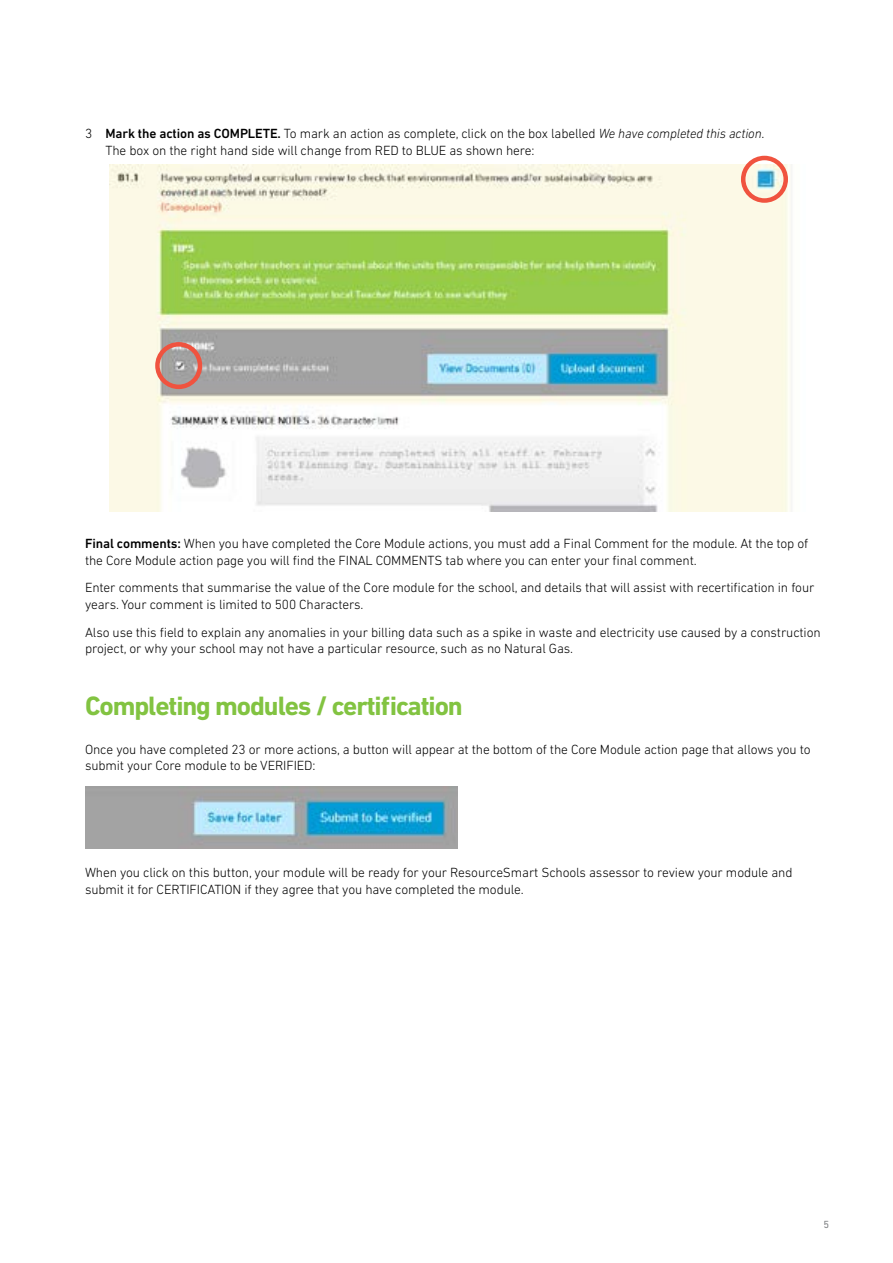
<style>
.page{position:relative;width:893px;height:1263px;background:#fff}
.page>*{position:absolute;margin:0;border:0;box-sizing:border-box;transform-origin:0 0}
.Heading_1{font:700 27px "DIN Next LT Pro";letter-spacing:-.04em;color:#82c341}
.Body_Copy{font:300 13.5px/16.8px "DIN Next LT Pro";letter-spacing:-.01em;color:#000}
.Body_Copy_Bullet{font:300 13.5px/16.8px "DIN Next LT Pro";letter-spacing:-.01em;color:#000}
.pg{font:10.5px "DIN Next LT Pro";color:#808285}
.s1{font-weight:500}
.s2{font-style:italic}
</style>
<div class="page">
<img style="left:109px;top:165px;width:683px;height:346px">
<img style="left:85px;top:786px;width:372px;height:63px">
<div style="left:741px;top:156px;width:47px;height:47px;border:4px solid #f0533f;border-radius:50%"></div>
<div style="left:155px;top:342px;width:47px;height:47px;border:4px solid #f0533f;border-radius:50%"></div>
<p class="Body_Copy_Bullet" style="left:105px;top:125px;width:661px;text-indent:-20px">3 <span class="s1">Mark the action as COMPLETE.</span> To mark an action as complete, click on the box labelled <span class="s2">We have completed this action</span>.<br>The box on the right hand side will change from RED to BLUE as shown here:</p>
<p class="Body_Copy" style="left:85px;top:535px;width:725px"><span class="s1">Final comments:</span> When you have completed the Core Module actions, you must add a Final Comment for the module. At the top of the Core Module action page you will find the FINAL COMMENTS tab where you can enter your final comment.</p>
<p class="Body_Copy" style="left:85px;top:579px;width:731px">Enter comments that summarise the value of the Core module for the school, and details that will assist with recertification in four years. Your comment is limited to 500 Characters.</p>
<p class="Body_Copy" style="left:85px;top:623px;width:737px">Also use this field to explain any anomalies in your billing data such as a spike in waste and electricity use caused by a construction project, or why your school may not have a particular resource, such as no Natural Gas.</p>
<p class="Heading_1" style="left:85px;top:690px;width:379px">Completing modules / certification</p>
<p class="Body_Copy" style="left:85px;top:740px;width:727px">Once you have completed 23 or more actions, a button will appear at the bottom of the Core Module action page that allows you to submit your Core module to be VERIFIED:</p>
<p class="Body_Copy" style="left:85px;top:864px;width:709px">When you click on this button, your module will be ready for your ResourceSmart Schools assessor to review your module and submit it for CERTIFICATION if they agree that you have completed the module.</p>
<p class="pg" style="left:823px;top:1219px;width:7px">5</p>
</div>
